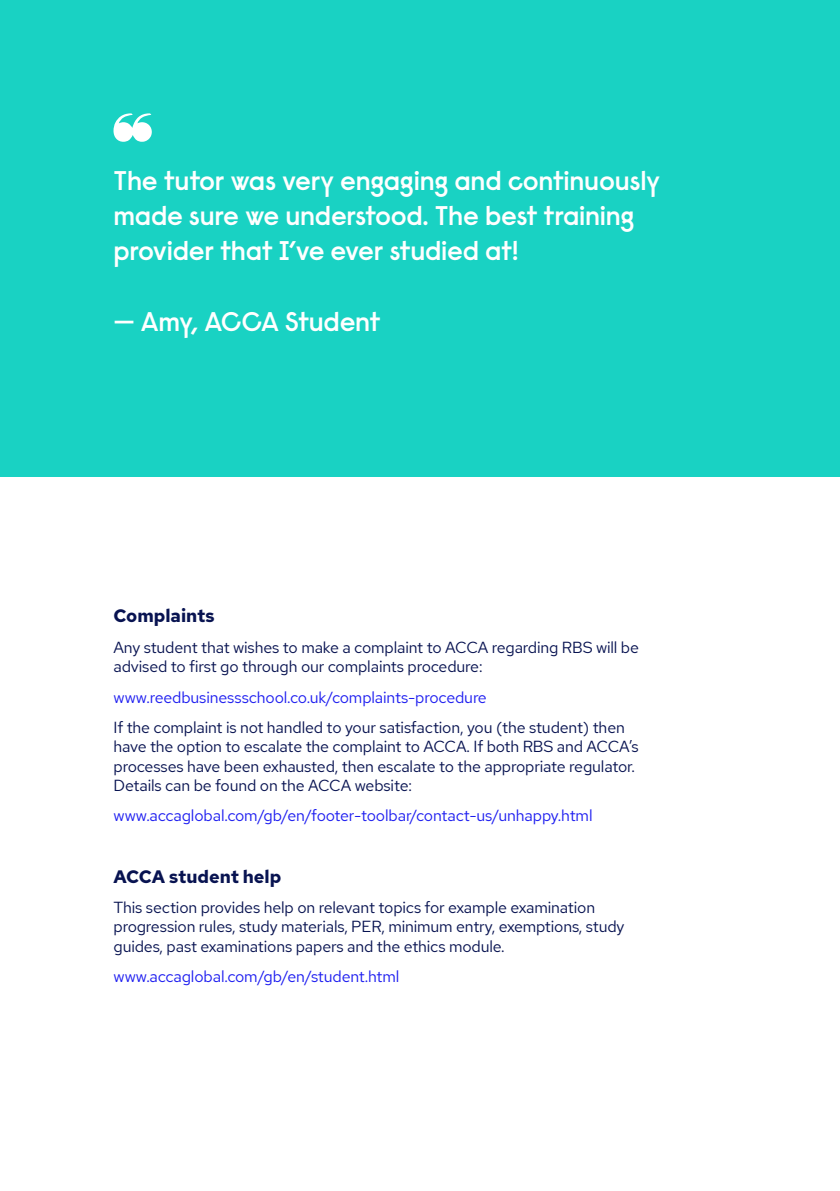
<style>
.page{position:relative;width:840px;height:1191px;background:#fff}
.page>*{position:absolute;margin:0;border:0;box-sizing:border-box;transform-origin:0 0}
.t1{font:600 27px/35.2px "Raisonne Pro";letter-spacing:-.01em;color:#fff}
.t2{font:700 18px "Red Hat Text";color:#081351}
.t3{font:16px/19.2px "Red Hat Text";letter-spacing:-.01em;color:#081351}
.t4{font:16px "Red Hat Text";letter-spacing:-.01em;color:#1e1ef0}
</style>
<div class="page">
<div style="left:0;top:0;width:839px;height:476px;background:#19d2c3"></div>
<svg style="left:113px;top:113px;width:39px;height:29px"></svg>
<h1 class="t1" style="left:113px;top:162px;width:548px">The tutor was very engaging and continuously made sure we understood. The best training provider that I’ve ever studied at!</h1>
<h1 class="t1" style="left:113px;top:303px;width:268px">— Amy, ACCA Student</h1>
<p class="t2" style="left:113px;top:604px;width:103px">Complaints</p>
<p class="t3" style="left:113px;top:637px;width:526px">Any student that wishes to make a complaint to ACCA regarding RBS will be advised to first go through our complaints procedure:</p>
<p class="t4" style="left:113px;top:686px;width:374px">www.reedbusinessschool.co.uk/complaints-procedure</p>
<p class="t3" style="left:113px;top:717px;width:526px">If the complaint is not handled to your satisfaction, you (the student) then have the option to escalate the complaint to ACCA. If both RBS and ACCA’s processes have been exhausted, then escalate to the appropriate regulator.<br>Details can be found on the ACCA website:</p>
<p class="t4" style="left:113px;top:805px;width:480px">www.accaglobal.com/gb/en/footer-toolbar/contact-us/unhappy.html</p>
<p class="t2" style="left:113px;top:864px;width:169px">ACCA student help</p>
<p class="t3" style="left:113px;top:897px;width:512px">This section provides help on relevant topics for example examination progression rules, study materials, PER, minimum entry, exemptions, study guides, past examinations papers and the ethics module.</p>
<p class="t4" style="left:113px;top:966px;width:287px">www.accaglobal.com/gb/en/student.html</p>
</div>
